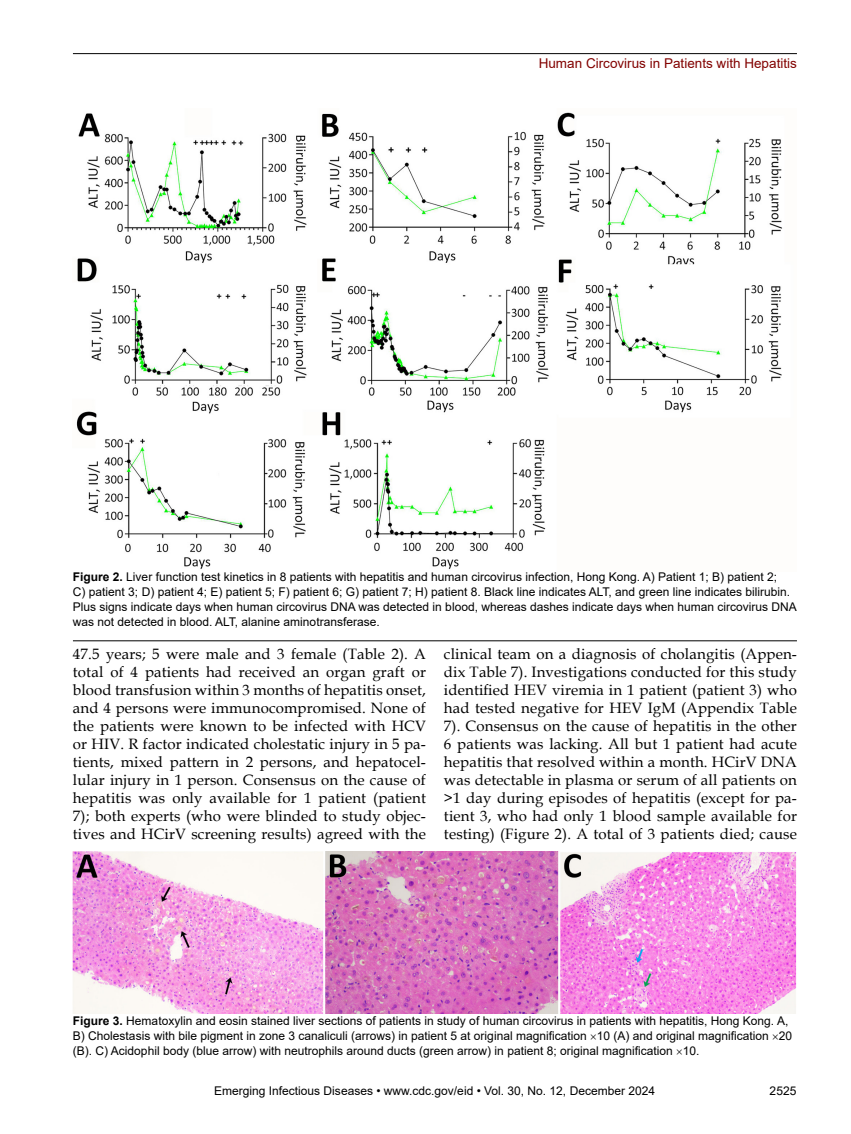
<style>
.page{position:relative;width:851px;height:1134px;background:#fff}
.page>*{position:absolute;margin:0;border:0;box-sizing:border-box;transform-origin:0 0}
.t1{font:15px/18px "Book Antiqua";letter-spacing:.01em;color:#000;text-align:justify}
.t2{font:13.5px "Arial";color:#820200}
.t3{font:12px/15px "Arial";color:#000}
.s1{font-weight:700}
</style>
<div class="page">
<hr style="left:73px;top:53px;width:723px;height:1px;background:#000">
<img style="left:76px;top:112px;width:706px;height:457px">
<img style="left:73px;top:851px;width:723px;height:162px">
<hr style="left:73px;top:640px;width:723px;height:1px;background:#000">
<p class="t2" style="left:538px;top:54px;width:260px">Human Circovirus in Patients with Hepatitis</p>
<p class="t3" style="left:73px;top:569px;width:725px"><span class="s1">Figure 2.</span> Liver function test kinetics in 8 patients with hepatitis and human circovirus infection, Hong Kong. A) Patient 1; B) patient 2;<br>C) patient 3; D) patient 4; E) patient 5; F) patient 6; G) patient 7; H) patient 8. Black line indicates ALT, and green line indicates bilirubin.<br>Plus signs indicate days when human circovirus DNA was detected in blood, whereas dashes indicate days when human circovirus DNA was not detected in blood. ALT, alanine aminotransferase.</p>
<p class="t1" style="left:73px;top:644px;width:354px">47.5 years; 5 were male and 3 female (Table 2). A total of 4 patients had received an organ graft or blood transfusion within 3 months of hepatitis onset, and 4 persons were immunocompromised. None of the patients were known to be infected with HCV or HIV. R factor indicated cholestatic injury in 5 pa&shy;tients, mixed pattern in 2 persons, and hepatocel&shy;lular injury in 1 person. Consensus on the cause of hepatitis was only available for 1 patient (patient 7); both experts (who were blinded to study objec&shy;tives and HCirV screening results) agreed with the</p>
<p class="t1" style="left:444px;top:644px;width:354px">clinical team on a diagnosis of cholangitis (Appen&shy;dix Table 7). Investigations conducted for this study identified HEV viremia in 1 patient (patient 3) who had tested negative for HEV IgM (Appendix Table 7). Consensus on the cause of hepatitis in the other 6 patients was lacking. All but 1 patient had acute hepatitis that resolved within a month. HCirV DNA was detectable in plasma or serum of all patients on &gt;1 day during episodes of hepatitis (except for pa&shy;tient 3, who had only 1 blood sample available for testing) (Figure 2). A total of 3 patients died; cause</p>
<p class="t3" style="left:73px;top:1013px;width:720px"><span class="s1">Figure 3.</span> Hematoxylin and eosin stained liver sections of patients in study of human circovirus in patients with hepatitis, Hong Kong. A,<br>B) Cholestasis with bile pigment in zone 3 canaliculi (arrows) in patient 5 at original magnification 10 (A) and original magnification 20 (B). C) Acidophil body (blue arrow) with neutrophils around ducts (green arrow) in patient 8; original magnification 10.</p>
<p class="t3" style="left:214px;top:1084px;width:442px">Emerging Infectious Diseases • www.cdc.gov/eid • Vol. 30, No. 12, December 2024</p>
<p class="t3" style="left:769px;top:1084px;width:28px">2525</p>
</div>
